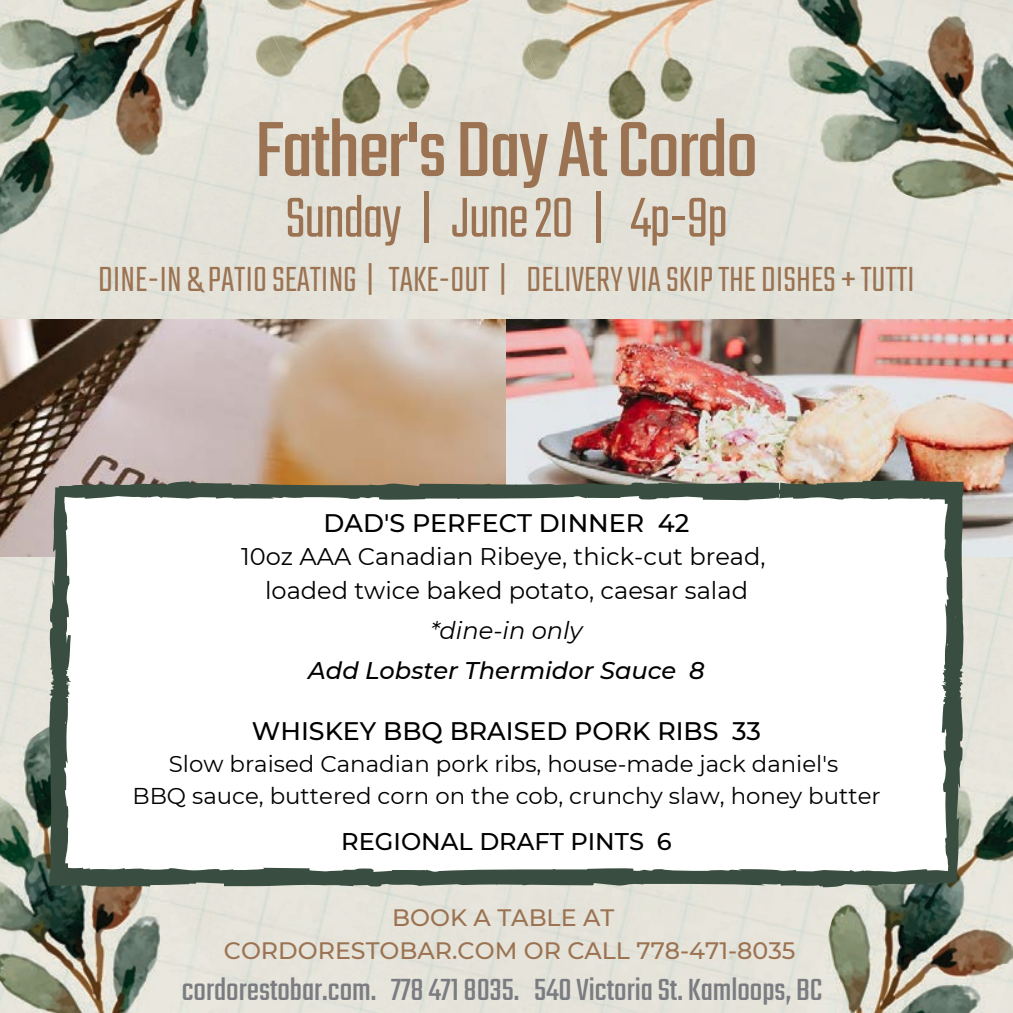
<style>
.page{position:relative;width:1013px;height:1013px;background:#fff}
.page>*{position:absolute;margin:0;border:0;box-sizing:border-box;transform-origin:0 0}
.t1{font:86.25px "Teko";letter-spacing:-.02em;color:#9b7352}
.t2{font:300 62.5px "Teko";letter-spacing:-.02em;color:#9b7352}
.t3{font:300 38.75px "Teko";color:#9b7352}
.t4{font:33.75px "Teko";color:#7a7c81}
.t5{font:500 25.38px "Montserrat";color:#000}
.t6{font:24.12px/33.8px "Montserrat";color:#000;text-align:center}
.t7{font:italic 500 24.12px "Montserrat";color:#000}
.t8{font:500 24.12px "Montserrat";color:#000}
.t9{font:italic 24.12px "Montserrat";color:#000}
.t10{font:500 23.75px/32.8px "Montserrat";color:#9b7352;text-align:center}
.t11{font:22.88px/31.9px "Montserrat";color:#000;text-align:center}
</style>
<div class="page">
<div style="left:594px;top:150px;width:49px;height:170px;background:#e3e2d8"></div>
<div style="left:685px;top:150px;width:120px;height:170px;background:#e3e1d8"></div>
<div style="left:373px;top:150px;width:221px;height:862px;background:#e4e2d9"></div>
<div style="left:805px;top:234px;width:207px;height:86px;background:#e5e3da"></div>
<div style="left:192px;top:150px;width:181px;height:170px;background:#e3e2d8"></div>
<div style="left:141px;top:236px;width:51px;height:84px;background:#e4e2d9"></div>
<div style="left:0;top:236px;width:141px;height:488px;background:#e5e3da"></div>
<div style="left:0;top:236px;width:90px;height:84px;background:#e6e5db"></div>
<img style="left:963px;top:556px;width:49px;height:187px">
<img style="left:0;top:556px;width:41px;height:12px">
<div style="left:980px;top:633px;width:32px;height:110px;background:#e5e3da"></div>
<div style="left:232px;top:887px;width:199px;height:125px;background:#e5e4da"></div>
<div style="left:431px;top:887px;width:123px;height:125px;background:#e5e3da"></div>
<div style="left:566px;top:887px;width:199px;height:125px;background:#e5e3da"></div>
<img style="left:744px;top:1009px;width:15px;height:3px">
<img style="left:267px;top:0;width:245px;height:150px">
<img style="left:512px;top:0;width:223px;height:150px">
<img style="left:497px;top:0;width:38px;height:72px">
<img style="left:735px;top:0;width:277px;height:234px">
<div style="left:757px;top:16px;width:36px;height:54px;background:#e6e4db"></div>
<img style="left:806px;top:743px;width:206px;height:269px">
<img style="left:0;top:724px;width:232px;height:288px">
<img style="left:0;top:0;width:267px;height:236px">
<img style="left:237px;top:0;width:57px;height:92px">
<img style="left:0;top:320px;width:1012px;height:236px">
<svg style="left:49px;top:480px;width:914px;height:407px"></svg>
<h1 class="t1" style="left:255px;top:101px;width:504px">Father's DayAtCordo</h1>
<h2 class="t2" style="left:285px;top:183px;width:444px">Sunday | June20 | 4p-9p</h2>
<h3 class="t3" style="left:98px;top:258px;width:818px">DINE-IN &amp; PATIOSEATING | TAKE-OUT | DELIVERYVIASKIPTHEDISHES+TUTTI</h3>
<p class="t5" style="left:323px;top:505px;width:367px">DAD'S PERFECT DINNER 42</p>
<p class="t6" style="left:241px;top:539px;width:526px">10oz AAA Canadian Ribeye, thick-cut bread, loaded twice baked potato, caesar salad</p>
<p class="t9" style="left:430px;top:614px;width:154px">*dine-in only</p>
<p class="t7" style="left:308px;top:653px;width:398px">Add Lobster Thermidor Sauce 8</p>
<p class="t5" style="left:252px;top:713px;width:510px">WHISKEY BBQ BRAISED PORK RIBS 33</p>
<p class="t11" style="left:132px;top:747px;width:749px">Slow braised Canadian pork ribs, house-made jack daniel's<br>BBQ sauce, buttered corn on the cob, crunchy slaw, honey butter</p>
<p class="t8" style="left:341px;top:824px;width:332px">REGIONAL DRAFT PINTS 6</p>
<p class="t10" style="left:224px;top:900px;width:573px">BOOK A TABLE AT<br>CORDORESTOBAR.COM OR CALL 778-471-8035</p>
<h3 class="t4" style="left:182px;top:971px;width:642px">cordorestobar.com. 7784718035. 540VictoriaSt.Kamloops, BC</h3>
</div>
